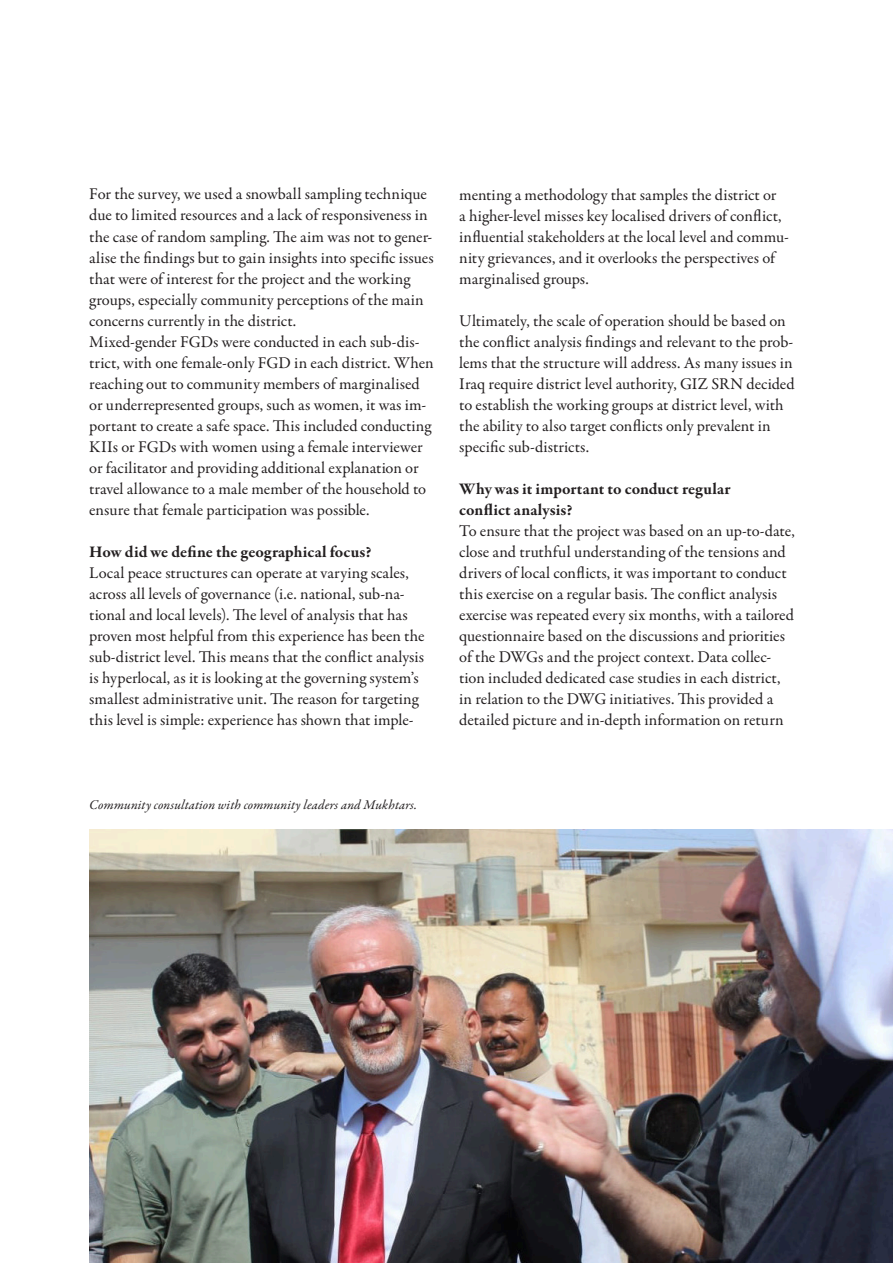
<style>
.page{position:relative;width:893px;height:1263px;background:#fff}
.page>*{position:absolute;margin:0;border:0;box-sizing:border-box;transform-origin:0 0}
.t1{font:16.5px/21px "Garamond Premr Pro";color:#231f20}
.t2{font:700 16.5px/21px "Garamond Premr Pro";letter-spacing:.005em;color:#231f20}
.t3{font:italic 13.5px "Garamond Premr Pro";letter-spacing:.01em;color:#231f20}
</style>
<div class="page">
<img style="left:89px;top:829px;width:804px;height:434px">
<p class="t1" style="left:89px;top:184px;width:346px">For the survey, we used a snowball sampling technique due to limited resources and a lack of responsiveness in the case of random sampling. The aim was not to gener&shy;alise the findings but to gain insights into specific issues that were of interest for the project and the working groups, especially community perceptions of the main concerns currently in the district.<br>Mixed-gender FGDs were conducted in each sub-dis&shy;trict, with one female-only FGD in each district. When reaching out to community members of marginalised or underrepresented groups, such as women, it was im&shy;portant to create a safe space. This included conducting KIIs or FGDs with women using a female interviewer or facilitator and providing additional explanation or travel allowance to a male member of the household to ensure that female participation was possible.</p>
<p class="t2" style="left:89px;top:541px;width:284px">How did we define the geographical focus?</p>
<p class="t1" style="left:89px;top:562px;width:337px">Local peace structures can operate at varying scales, across all levels of governance (i.e. national, sub-na&shy;tional and local levels). The level of analysis that has proven most helpful from this experience has been the sub-district level. This means that the conflict analysis is hyperlocal, as it is looking at the governing system’s smallest administrative unit. The reason for targeting this level is simple: experience has shown that imple-</p>
<p class="t1" style="left:459px;top:184px;width:331px">menting a methodology that samples the district or<br>a higher-level misses key localised drivers of conflict, influential stakeholders at the local level and commu&shy;nity grievances, and it overlooks the perspectives of marginalised groups.</p>
<p class="t1" style="left:459px;top:310px;width:337px">Ultimately, the scale of operation should be based on the conflict analysis findings and relevant to the prob&shy;lems that the structure will address. As many issues in Iraq require district level authority, GIZ SRN decided to establish the working groups at district level, with the ability to also target conflicts only prevalent in specific sub-districts.</p>
<p class="t2" style="left:459px;top:478px;width:273px">Why was it important to conduct regular conflict analysis?</p>
<p class="t1" style="left:459px;top:520px;width:337px">To ensure that the project was based on an up-to-date, close and truthful understanding of the tensions and drivers of local conflicts, it was important to conduct this exercise on a regular basis. The conflict analysis exercise was repeated every six months, with a tailored questionnaire based on the discussions and priorities of the DWGs and the project context. Data collec&shy;tion included dedicated case studies in each district, in relation to the DWG initiatives. This provided a detailed picture and in-depth information on return</p>
<p class="t3" style="left:89px;top:796px;width:330px">Community consultation with community leaders and Mukhtars.</p>
</div>
